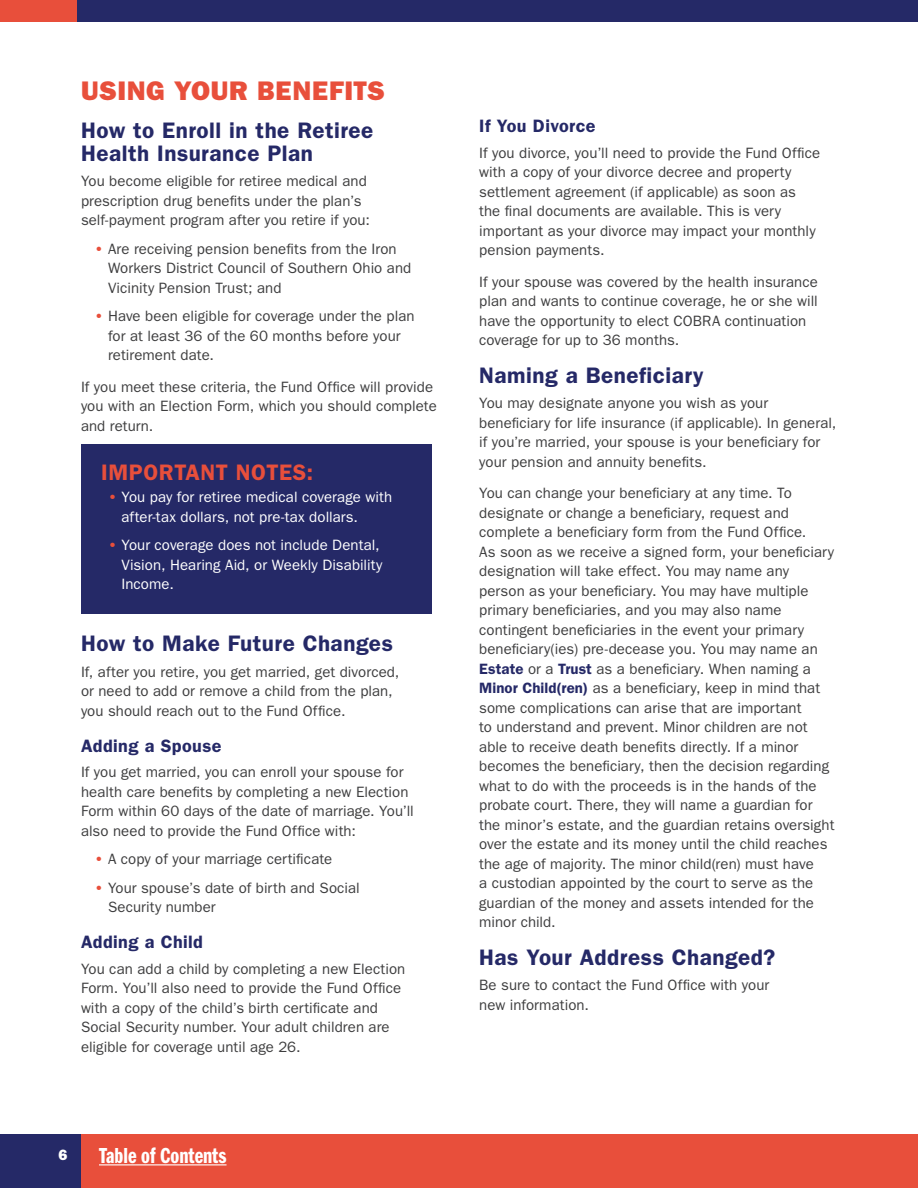
<style>
.page{position:relative;width:918px;height:1188px;background:#fff}
.page>*{position:absolute;margin:0;border:0;box-sizing:border-box;transform-origin:0 0}
.t1{font:27px "ITC Franklin Gothic Std Hvy";letter-spacing:.025em;color:#e84f3b}
.t2{font:600 22.5px/22.5px "ITC Franklin Gothic Std";letter-spacing:.02em;color:#252967}
.t3{font:22.5px "ITC Franklin Gothic Std Dm Cp";color:#fff}
.t4{font:600 22.5px "ITC Franklin Gothic Std";letter-spacing:.025em;color:#e84f3b}
.t5{font:600 18px "ITC Franklin Gothic Std";letter-spacing:.02em;color:#252967}
.Body_Text{font:15px/19.5px "ITC Franklin Gothic Std";letter-spacing:.005em;color:#3e3e3f}
.t6{font:15px/19.5px "ITC Franklin Gothic Std";letter-spacing:.005em;color:#fff}
.t7{font:15px "ITC Franklin Gothic Std Hvy";color:#fff}
.s1{font-weight:600;color:#e84f3b}
.s2{font-weight:600;color:#252967}
</style>
<div class="page">
<div style="left:68px;top:0;width:850px;height:22px;background:#252967"></div>
<div style="left:0;top:0;width:77px;height:22px;background:#e84f3b"></div>
<div style="left:69px;top:1134px;width:849px;height:54px;background:#e84f3b"></div>
<div style="left:0;top:1134px;width:81px;height:54px;background:#252967"></div>
<hr style="left:99px;top:1164px;width:128px;height:1px;background:#fff">
<div style="left:81px;top:444px;width:351px;height:56px;background:#252967"></div>
<div style="left:81px;top:478px;width:351px;height:69px;background:#252967"></div>
<div style="left:81px;top:526px;width:351px;height:88px;background:#252967"></div>
<h1 class="t1" style="left:81px;top:75px;width:306px">USING YOUR BENEFITS</h1>
<h2 class="t2" style="left:81px;top:119px;width:294px">How to Enroll in the Retiree<br>Health Insurance Plan</h2>
<p class="Body_Text" style="left:81px;top:172px;width:291px">You become eligible for retiree medical and prescription drug benefits under the plan’s self-payment program after you retire if you:</p>
<p class="Body_Text" style="left:108px;top:239px;width:305px;text-indent:-14px"><span class="s1">•</span> Are receiving pension benefits from the Iron<br>Workers District Council of Southern Ohio and<br>Vicinity Pension Trust; and</p>
<p class="Body_Text" style="left:108px;top:307px;width:308px;text-indent:-14px"><span class="s1">•</span> Have been eligible for coverage under the plan for at least 36 of the 60 months before your retirement date.</p>
<p class="Body_Text" style="left:81px;top:377px;width:357px">If you meet these criteria, the Fund Office will provide you with an Election Form, which you should complete and return.</p>
<h2 class="t4" style="left:101px;top:459px;width:214px">IMPORTANT NOTES:</h2>
<p class="t6" style="left:122px;top:487px;width:272px;text-indent:-14px"><span class="s1">•</span> You pay for retiree medical coverage with after-tax dollars, not pre-tax dollars.</p>
<p class="t6" style="left:122px;top:535px;width:262px;text-indent:-14px"><span class="s1">•</span> Your coverage does not include Dental,<br>Vision, Hearing Aid, or Weekly Disability<br>Income.</p>
<h2 class="t2" style="left:81px;top:632px;width:314px">How to Make Future Changes</h2>
<p class="Body_Text" style="left:81px;top:662px;width:320px">If, after you retire, you get married, get divorced, or need to add or remove a child from the plan, you should reach out to the Fund Office.</p>
<h3 class="t5" style="left:81px;top:735px;width:142px">Adding a Spouse</h3>
<p class="Body_Text" style="left:81px;top:763px;width:334px">If you get married, you can enroll your spouse for health care benefits by completing a new Election Form within 60 days of the date of marriage. You’ll also need to provide the Fund Office with:</p>
<p class="Body_Text" style="left:94px;top:850px;width:239px"><span class="s1">•</span> A copy of your marriage certificate</p>
<p class="Body_Text" style="left:108px;top:878px;width:253px;text-indent:-14px"><span class="s1">•</span> Your spouse’s date of birth and Social<br>Security number</p>
<h3 class="t5" style="left:81px;top:932px;width:124px">Adding a Child</h3>
<p class="Body_Text" style="left:81px;top:959px;width:326px">You can add a child by completing a new Election Form. You’ll also need to provide the Fund Office with a copy of the child’s birth certificate and Social Security number. Your adult children are eligible for coverage until age 26.</p>
<p class="t7" style="left:59px;top:1146px;width:10px">6</p>
<h2 class="t3" style="left:99px;top:1143px;width:129px">Table of Contents</h2>
<h3 class="t5" style="left:479px;top:116px;width:118px">If You Divorce</h3>
<p class="Body_Text" style="left:479px;top:143px;width:343px">If you divorce, you’ll need to provide the Fund Office with a copy of your divorce decree and property settlement agreement (if applicable) as soon as the final documents are available. This is very important as your divorce may impact your monthly pension payments.</p>
<p class="Body_Text" style="left:479px;top:272px;width:340px">If your spouse was covered by the health insurance plan and wants to continue coverage, he or she will have the opportunity to elect COBRA continuation coverage for up to 36 months.</p>
<h2 class="t2" style="left:479px;top:364px;width:226px">Naming a Beneficiary</h2>
<p class="Body_Text" style="left:479px;top:394px;width:359px">You may designate anyone you wish as your beneficiary for life insurance (if applicable). In general, if you’re married, your spouse is your beneficiary for your pension and annuity benefits.</p>
<p class="Body_Text" style="left:479px;top:484px;width:357px">You can change your beneficiary at any time. To designate or change a beneficiary, request and complete a beneficiary form from the Fund Office.<br>As soon as we receive a signed form, your beneficiary designation will take effect. You may name any person as your beneficiary. You may have multiple primary beneficiaries, and you may also name contingent beneficiaries in the event your primary beneficiary(ies) pre-decease you. You may name an <span class="s2">Estate</span> or a <span class="s2">Trust</span> as a beneficiary. When naming a <span class="s2">Minor Child(ren)</span> as a beneficiary, keep in mind that some complications can arise that are important<br>to understand and prevent. Minor children are not able to receive death benefits directly. If a minor becomes the beneficiary, then the decision regarding what to do with the proceeds is in the hands of the probate court. There, they will name a guardian for the minor’s estate, and the guardian retains oversight over the estate and its money until the child reaches the age of majority. The minor child(ren) must have<br>a custodian appointed by the court to serve as the guardian of the money and assets intended for the minor child.</p>
<h2 class="t2" style="left:479px;top:946px;width:298px">Has Your Address Changed?</h2>
<p class="Body_Text" style="left:479px;top:976px;width:292px">Be sure to contact the Fund Office with your new information.</p>
</div>
